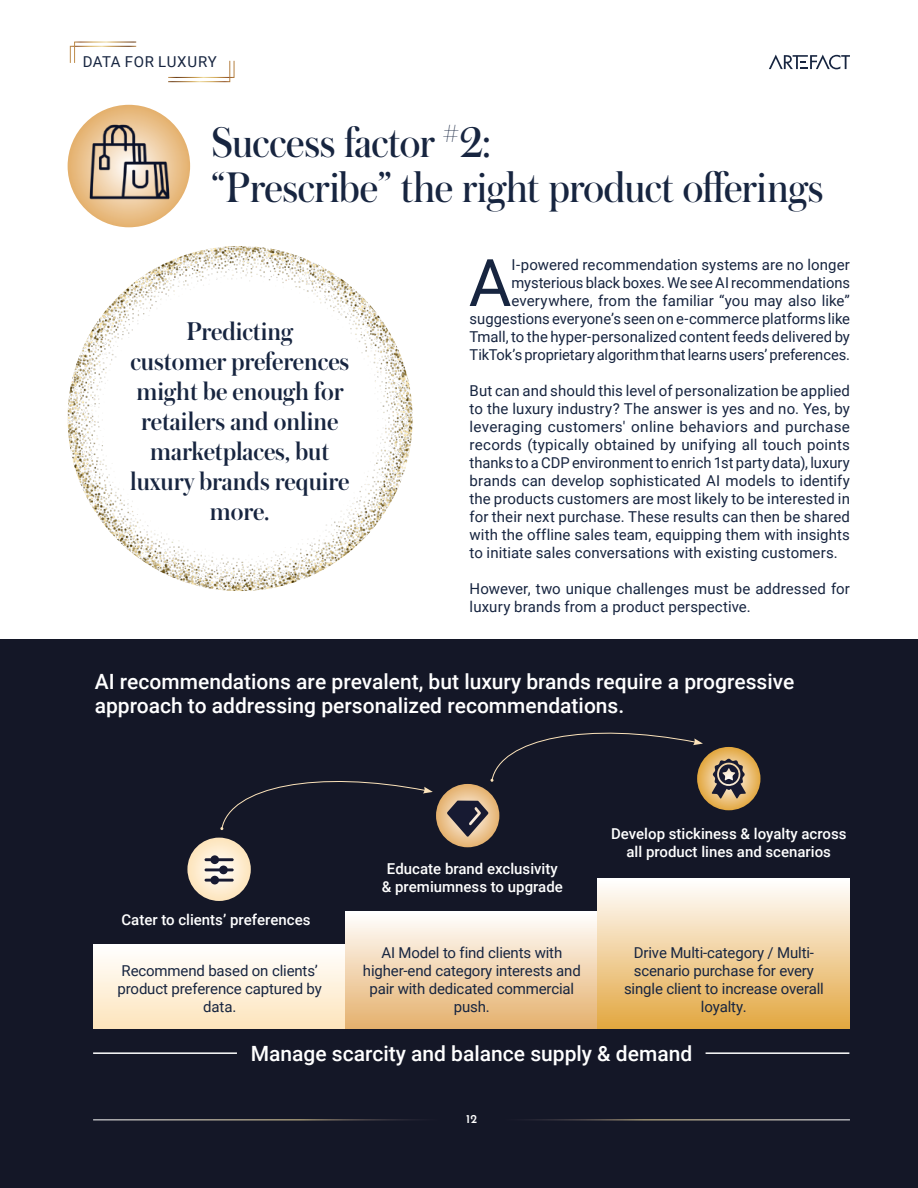
<style>
.page{position:relative;width:918px;height:1188px;background:#fff}
.page>*{position:absolute;margin:0;border:0;box-sizing:border-box;transform-origin:0 0}
.t1{font:65.7px "Roboto";color:#172540}
.t2{font:45px/45px "Austin";letter-spacing:-.005em;color:#172540}
.t3{font:500 27px/30px "Austin";color:#172540;text-align:center}
.t4{font:500 21px/24px "Roboto";color:#fff}
.t5{font:15px/18px "Roboto";letter-spacing:-.005em;color:#172540;text-align:center}
.t6{font:500 15px/18px "Roboto";color:#fff;text-align:center}
.t7{font:15px "Roboto";letter-spacing:.04em;color:#172540}
.t8{font:600 12px "Josefin Sans";color:#fff}
</style>
<div class="page">
<svg style="left:68px;top:105px;width:122px;height:122px;background:#e7ba7e"></svg>
<img style="left:87px;top:120px;width:84px;height:84px">
<div style="left:0;top:639px;width:918px;height:549px;background:#141727"></div>
<hr style="left:500px;top:1119px;width:350px;height:1px;background:#fff">
<hr style="left:93px;top:1119px;width:350px;height:1px;background:#fff">
<svg style="left:769px;top:55px;width:81px;height:14px"></svg>
<svg style="left:70px;top:41px;width:67px;height:22px"></svg>
<svg style="left:168px;top:60px;width:67px;height:22px"></svg>
<img style="left:68px;top:246px;width:345px;height:345px;border-radius:173px">
<svg style="left:187px;top:838px;width:64px;height:63px"></svg>
<svg style="left:436px;top:784px;width:63px;height:63px;background:#e5ba82"></svg>
<svg style="left:697px;top:747px;width:63px;height:63px;background:#e5b460"></svg>
<svg style="left:94px;top:855px;width:756px;height:174px"></svg>
<svg style="left:712px;top:759px;width:34px;height:40px"></svg>
<svg style="left:447px;top:801px;width:41px;height:36px"></svg>
<svg style="left:220px;top:781px;width:213px;height:49px"></svg>
<svg style="left:490px;top:732px;width:213px;height:50px"></svg>
<hr style="left:93px;top:1052px;width:144px;height:2px;background:#fff">
<hr style="left:706px;top:1052px;width:143px;height:2px;background:#fff">
<p class="t7" style="left:83px;top:51px;width:136px">DATA FOR LUXURY</p>
<h2 class="t2" style="left:211px;top:119px;width:614px">Success factor <sup>#</sup>2:<br>“Prescribe” the right product offerings</h2>
<h3 class="t3" style="left:130px;top:315px;width:221px">Predicting<br>customer preferences might be enough for retailers and online marketplaces, but luxury brands require more.</h3>
<p class="t5" style="left:470px;top:255px;width:382px;text-align:right">I-powered recommendation systems are no longer mysterious black boxes. We see AI recommendations everywhere, from the familiar “you may also like” suggestions everyone’s seen on e-commerce platforms like Tmall, to the hyper-personalized content feeds delivered by TikTok’s proprietary algorithm that learns users’ preferences.</p>
<p class="t5" style="left:470px;top:381px;width:382px;text-align:justify">But can and should this level of personalization be applied to the luxury industry? The answer is yes and no. Yes, by leveraging customers' online behaviors and purchase records (typically obtained by unifying all touch points thanks to a CDP environment to enrich 1st party data), luxury brands can develop sophisticated AI models to identify the products customers are most likely to be interested in for their next purchase. These results can then be shared with the offline sales team, equipping them with insights to initiate sales conversations with existing customers.</p>
<p class="t5" style="left:470px;top:579px;width:382px;text-align:left">However, two unique challenges must be addressed for luxury brands from a product perspective.</p>
<h1 class="t1" style="left:469px;top:237px;width:44px">A</h1>
<h3 class="t4" style="left:95px;top:668px;width:701px">AI recommendations are prevalent, but luxury brands require a progressive approach to addressing personalized recommendations.</h3>
<p class="t6" style="left:121px;top:910px;width:191px">Cater to clients’ preferences</p>
<p class="t5" style="left:118px;top:961px;width:206px">Recommend based on clients’ product preference captured by data.</p>
<p class="t6" style="left:382px;top:859px;width:182px">Educate brand exclusivity &amp; premiumness to upgrade</p>
<p class="t6" style="left:611px;top:824px;width:237px">Develop stickiness &amp; loyalty across all product lines and scenarios</p>
<p class="t5" style="left:363px;top:943px;width:219px">AI Model to find clients with higher-end category interests and pair with dedicated commercial push.</p>
<p class="t5" style="left:624px;top:943px;width:201px">Drive Multi-category / Multi&shy;scenario purchase for every single client to increase overall loyalty.</p>
<h3 class="t4" style="left:251px;top:1040px;width:443px">Manage scarcity and balance supply &amp; demand</h3>
<p class="t8" style="left:466px;top:1109px;width:13px">12</p>
</div>
